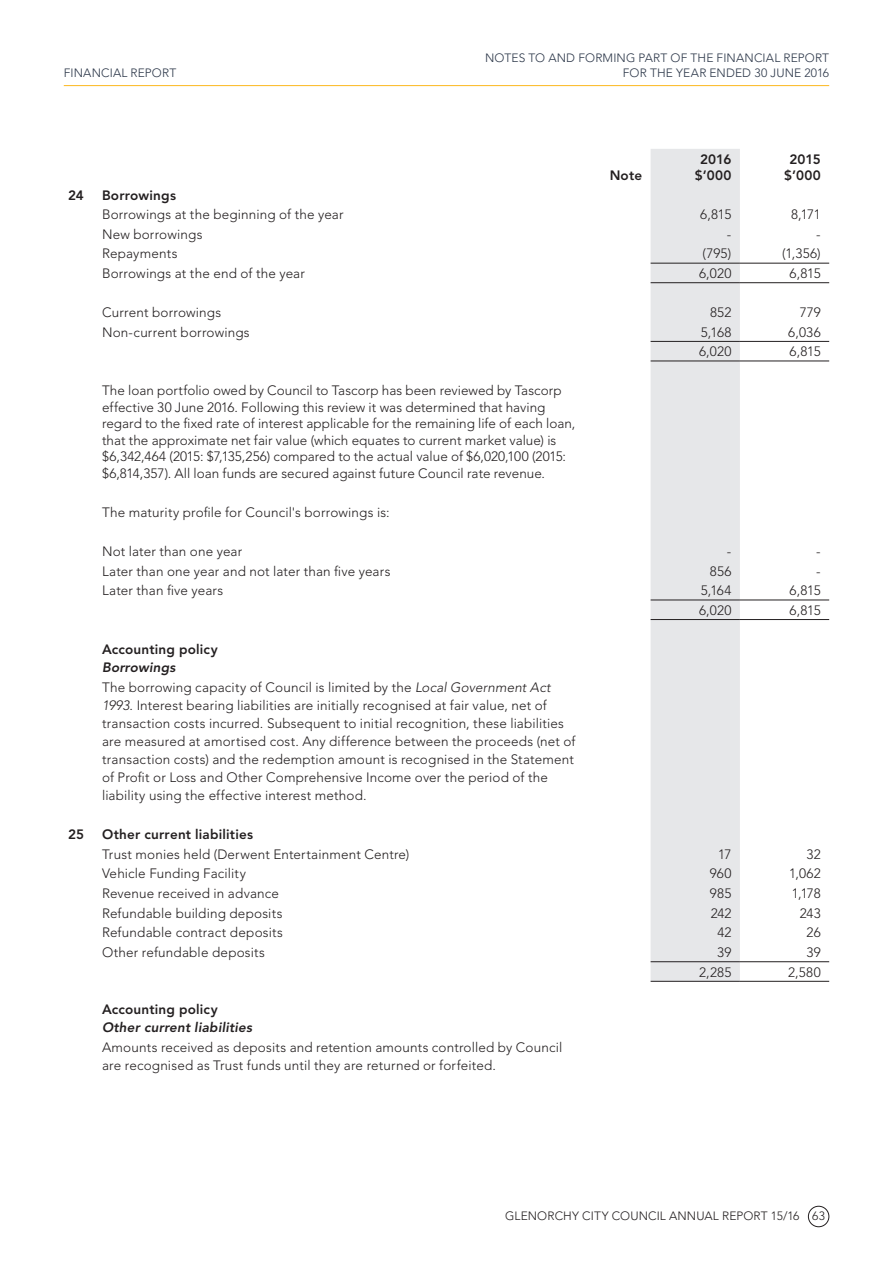
<style>
.page{position:relative;width:893px;height:1263px;background:#fff}
.page>*{position:absolute;margin:0;border:0;box-sizing:border-box;transform-origin:0 0}
.t1{font:300 13.5px/18px "Avenir LT Std";letter-spacing:.01em;color:#231f20}
.t2{font:800 13.5px/16.5px "Avenir LT Std";letter-spacing:.015em;color:#231f20;text-align:center}
.t3{font:italic 800 13.5px "Avenir LT Std";letter-spacing:.015em;color:#231f20}
.t4{font:300 12px/15px "Avenir LT Std";letter-spacing:.015em;color:#2b3648;text-align:right}
.t5{font:300 12px "Avenir LT Std";letter-spacing:.015em;color:#231f20}
.s1{font-weight:800;font-style:italic}
.s2{font-style:italic}
</style>
<div class="page">
<hr style="left:64px;top:85px;width:765px;height:1px;background:#fcb81f">
<div style="left:808px;top:1206px;width:21px;height:21px;border:1px solid #231f20;border-radius:50%"></div>
<div style="left:651px;top:149px;width:89px;height:832px;background:#e6e7e9"></div>
<hr style="left:651px;top:341px;width:89px;height:1px;background:#231f20">
<hr style="left:740px;top:341px;width:89px;height:1px;background:#231f20">
<hr style="left:651px;top:361px;width:89px;height:1px;background:#231f20">
<hr style="left:740px;top:361px;width:89px;height:1px;background:#231f20">
<hr style="left:651px;top:600px;width:89px;height:1px;background:#231f20">
<hr style="left:740px;top:600px;width:89px;height:1px;background:#231f20">
<hr style="left:651px;top:981px;width:89px;height:1px;background:#231f20">
<hr style="left:740px;top:981px;width:89px;height:1px;background:#231f20">
<hr style="left:651px;top:263px;width:89px;height:1px;background:#231f20">
<hr style="left:740px;top:263px;width:89px;height:1px;background:#231f20">
<hr style="left:651px;top:282px;width:89px;height:1px;background:#231f20">
<hr style="left:740px;top:282px;width:89px;height:1px;background:#231f20">
<hr style="left:651px;top:961px;width:89px;height:1px;background:#231f20">
<hr style="left:740px;top:961px;width:89px;height:1px;background:#231f20">
<hr style="left:651px;top:619px;width:89px;height:1px;background:#231f20">
<hr style="left:740px;top:619px;width:89px;height:1px;background:#231f20">
<p class="t4" style="left:64px;top:65px;width:114px">FINANCIAL REPORT</p>
<p class="t4" style="left:485px;top:50px;width:346px">NOTES TO AND FORMING PART OF THE FINANCIAL REPORT<br>FOR THE YEAR ENDED 30 JUNE 2016</p>
<p class="t2" style="left:610px;top:167px;width:34px">Note</p>
<p class="t2" style="left:695px;top:151px;width:38px">2016 $’000</p>
<p class="t2" style="left:784px;top:151px;width:38px">2015 $’000</p>
<p class="t2" style="left:68px;top:187px;width:17px">24</p>
<p class="t2" style="left:102px;top:187px;width:75px">Borrowings</p>
<p class="t1" style="left:102px;top:206px;width:243px">Borrowings at the beginning of the year</p>
<p class="t1" style="left:700px;top:206px;width:33px">6,815</p>
<p class="t1" style="left:791px;top:206px;width:31px">8,171</p>
<p class="t1" style="left:102px;top:225px;width:102px">New borrowings</p>
<p class="t1" style="left:727px;top:225px;width:6px">-</p>
<p class="t1" style="left:816px;top:225px;width:6px">-</p>
<p class="t1" style="left:102px;top:245px;width:77px">Repayments</p>
<p class="t1" style="left:703px;top:245px;width:30px">(795)</p>
<p class="t1" style="left:782px;top:245px;width:40px">(1,356)</p>
<p class="t1" style="left:102px;top:264px;width:204px">Borrowings at the end of the year</p>
<p class="t1" style="left:699px;top:264px;width:34px">6,020</p>
<p class="t1" style="left:789px;top:264px;width:33px">6,815</p>
<p class="t1" style="left:102px;top:304px;width:121px">Current borrowings</p>
<p class="t1" style="left:710px;top:304px;width:23px">852</p>
<p class="t1" style="left:800px;top:304px;width:23px">779</p>
<p class="t1" style="left:102px;top:323px;width:149px">Non-current borrowings</p>
<p class="t1" style="left:701px;top:323px;width:32px">5,168</p>
<p class="t1" style="left:788px;top:323px;width:34px">6,036</p>
<p class="t1" style="left:699px;top:343px;width:34px">6,020</p>
<p class="t1" style="left:789px;top:343px;width:33px">6,815</p>
<p class="t1" style="left:102px;top:383px;width:475px;line-height:16.5px">The loan portfolio owed by Council to Tascorp has been reviewed by Tascorp effective 30 June 2016. Following this review it was determined that having regard to the fixed rate of interest applicable for the remaining life of each loan, that the approximate net fair value (which equates to current market value) is $6,342,464 (2015: $7,135,256) compared to the actual value of $6,020,100 (2015: $6,814,357). All loan funds are secured against future Council rate revenue.</p>
<p class="t1" style="left:102px;top:503px;width:289px">The maturity profile for Council's borrowings is:</p>
<p class="t1" style="left:102px;top:543px;width:142px">Not later than one year</p>
<p class="t1" style="left:727px;top:543px;width:6px">-</p>
<p class="t1" style="left:816px;top:543px;width:6px">-</p>
<p class="t1" style="left:102px;top:562px;width:290px">Later than one year and not later than five years</p>
<p class="t1" style="left:710px;top:562px;width:23px">856</p>
<p class="t1" style="left:816px;top:562px;width:6px">-</p>
<p class="t1" style="left:102px;top:582px;width:123px">Later than five years</p>
<p class="t1" style="left:701px;top:582px;width:32px">5,164</p>
<p class="t1" style="left:789px;top:582px;width:33px">6,815</p>
<p class="t1" style="left:699px;top:601px;width:34px">6,020</p>
<p class="t1" style="left:789px;top:601px;width:33px">6,815</p>
<p class="t2" style="left:102px;top:641px;width:117px">Accounting policy</p>
<p class="t1" style="left:102px;top:657px;width:450px;line-height:20.1px"><span class="s1">Borrowings<br></span>The borrowing capacity of Council is limited by the <span class="s2">Local Government Act</span></p>
<p class="t1" style="left:102px;top:696px;width:475px"><span class="s2">1993</span>. Interest bearing liabilities are initially recognised at fair value, net of transaction costs incurred. Subsequent to initial recognition, these liabilities are measured at amortised cost. Any difference between the proceeds (net of transaction costs) and the redemption amount is recognised in the Statement of Profit or Loss and Other Comprehensive Income over the period of the liability using the effective interest method.</p>
<p class="t2" style="left:68px;top:826px;width:17px">25</p>
<p class="t2" style="left:102px;top:826px;width:152px">Other current liabilities</p>
<p class="t1" style="left:102px;top:845px;width:309px">Trust monies held (Derwent Entertainment Centre)</p>
<p class="t1" style="left:718px;top:845px;width:15px">17</p>
<p class="t1" style="left:806px;top:845px;width:16px">32</p>
<p class="t1" style="left:102px;top:865px;width:145px">Vehicle Funding Facility</p>
<p class="t1" style="left:710px;top:865px;width:23px">960</p>
<p class="t1" style="left:789px;top:865px;width:33px">1,062</p>
<p class="t1" style="left:102px;top:884px;width:179px">Revenue received in advance</p>
<p class="t1" style="left:710px;top:884px;width:23px">985</p>
<p class="t1" style="left:792px;top:884px;width:31px">1,178</p>
<p class="t1" style="left:102px;top:904px;width:182px">Refundable building deposits</p>
<p class="t1" style="left:711px;top:904px;width:22px">242</p>
<p class="t1" style="left:800px;top:904px;width:23px">243</p>
<p class="t1" style="left:102px;top:924px;width:182px">Refundable contract deposits</p>
<p class="t1" style="left:717px;top:924px;width:15px">42</p>
<p class="t1" style="left:807px;top:924px;width:16px">26</p>
<p class="t1" style="left:102px;top:943px;width:164px">Other refundable deposits</p>
<p class="t1" style="left:717px;top:943px;width:16px">39</p>
<p class="t1" style="left:806px;top:943px;width:16px">39</p>
<p class="t1" style="left:699px;top:963px;width:34px">2,285</p>
<p class="t1" style="left:788px;top:963px;width:34px">2,580</p>
<p class="t2" style="left:102px;top:1001px;width:117px">Accounting policy</p>
<p class="t3" style="left:102px;top:1019px;width:152px">Other current liabilities</p>
<p class="t1" style="left:102px;top:1038px;width:462px">Amounts received as deposits and retention amounts controlled by Council are recognised as Trust funds until they are returned or forfeited.</p>
<p class="t5" style="left:505px;top:1209px;width:321px">GLENORCHY CITY COUNCIL ANNUAL REPORT 15/16 63</p>
</div>
